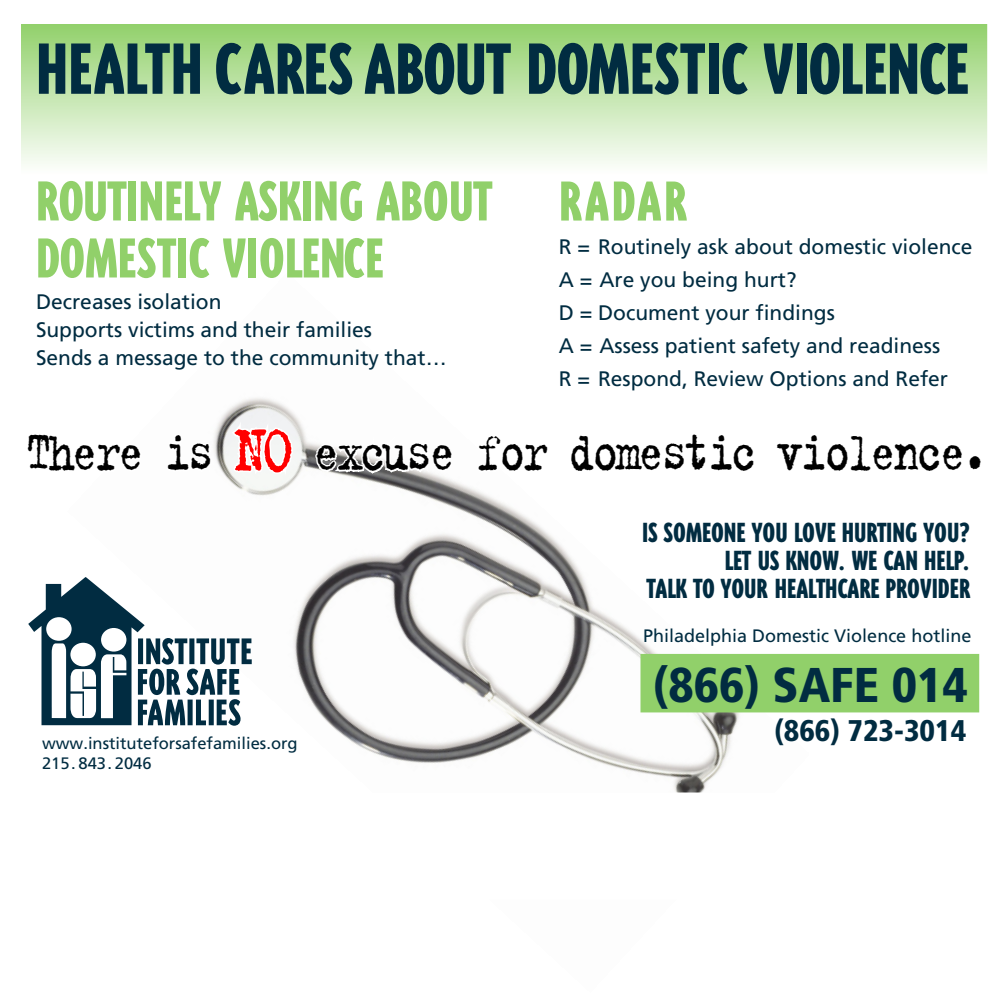
<style>
.page{position:relative;width:1008px;height:993px;background:#fff}
.page>*{position:absolute;margin:0;border:0;box-sizing:border-box;transform-origin:0 0}
.t1{font:900 83.7px "Triplex Cond";color:#012c41}
.t2{font:900 65px/57px "Triplex Cond";color:#91d06a}
.t3{font:58.6px "Trixie";letter-spacing:-.075em;color:#000;scale:.83 1}
.t4{font:900 condensed 48.8px "Frutiger";color:#012c41}
.t5{font:900 32px/28px "Triplex Cond";color:#012c41;text-align:right}
.t6{font:900 condensed 29.9px "Frutiger";color:#012c41}
.t7{font:21px/33px "Frutiger";color:#012c41}
.t8{font:18px "Frutiger";color:#012c41}
.t9{font:16.5px/19.9px "Frutiger";color:#012c41}
.s1{font-size:70.9px;color:#f00}
</style>
<div class="page">
<img style="left:67px;top:398px;width:742px;height:394px">
<div style="left:21px;top:24px;width:966px;height:151px;background:linear-gradient(to bottom,#92d06b,#fefffe)"></div>
<div style="left:640px;top:654px;width:339px;height:58px;background:#91d06a"></div>
<svg style="left:28px;top:577px;width:224px;height:148px"></svg>
<h1 class="t1" style="left:36px;top:29px;width:934px">HEALTH CARES ABOUT DOMESTIC VIOLENCE</h1>
<h2 class="t2" style="left:36px;top:174px;width:457px">ROUTINELY ASKING ABOUT<br>DOMESTIC VIOLENCE</h2>
<p class="t7" style="left:36px;top:288px;width:412px;line-height:27.6px">Decreases isolation<br>Supports victims and their families<br>Sends a message to the community that…</p>
<h2 class="t2" style="left:559px;top:174px;width:129px">RADAR</h2>
<p class="t7" style="left:559px;top:230px;width:415px">R = Routinely ask about domestic violence<br>A = Are you being hurt?<br>D = Document your findings<br>A = Assess patient safety and readiness<br>R = Respond, Review Options and Refer</p>
<h3 class="t3" style="left:25px;top:413px;width:1163px">There is <span class="s1">NO</span> excuse for domestic violence.</h3>
<p class="t9" style="left:42px;top:732px;width:257px">www.instituteforsafefamilies.org<br>215. 843. 2046</p>
<h3 class="t5" style="left:642px;top:519px;width:329px">IS SOMEONE YOU LOVE HURTING YOU?<br>LET US KNOW. WE CAN HELP.<br>TALK TO YOUR HEALTHCARE PROVIDER</h3>
<p class="t8" style="left:643px;top:624px;width:330px">Philadelphia Domestic Violence hotline</p>
<h3 class="t4" style="left:653px;top:655px;width:316px">(866) SAFE 014</h3>
<h3 class="t6" style="left:774px;top:712px;width:193px">(866) 723-3014</h3>
</div>
